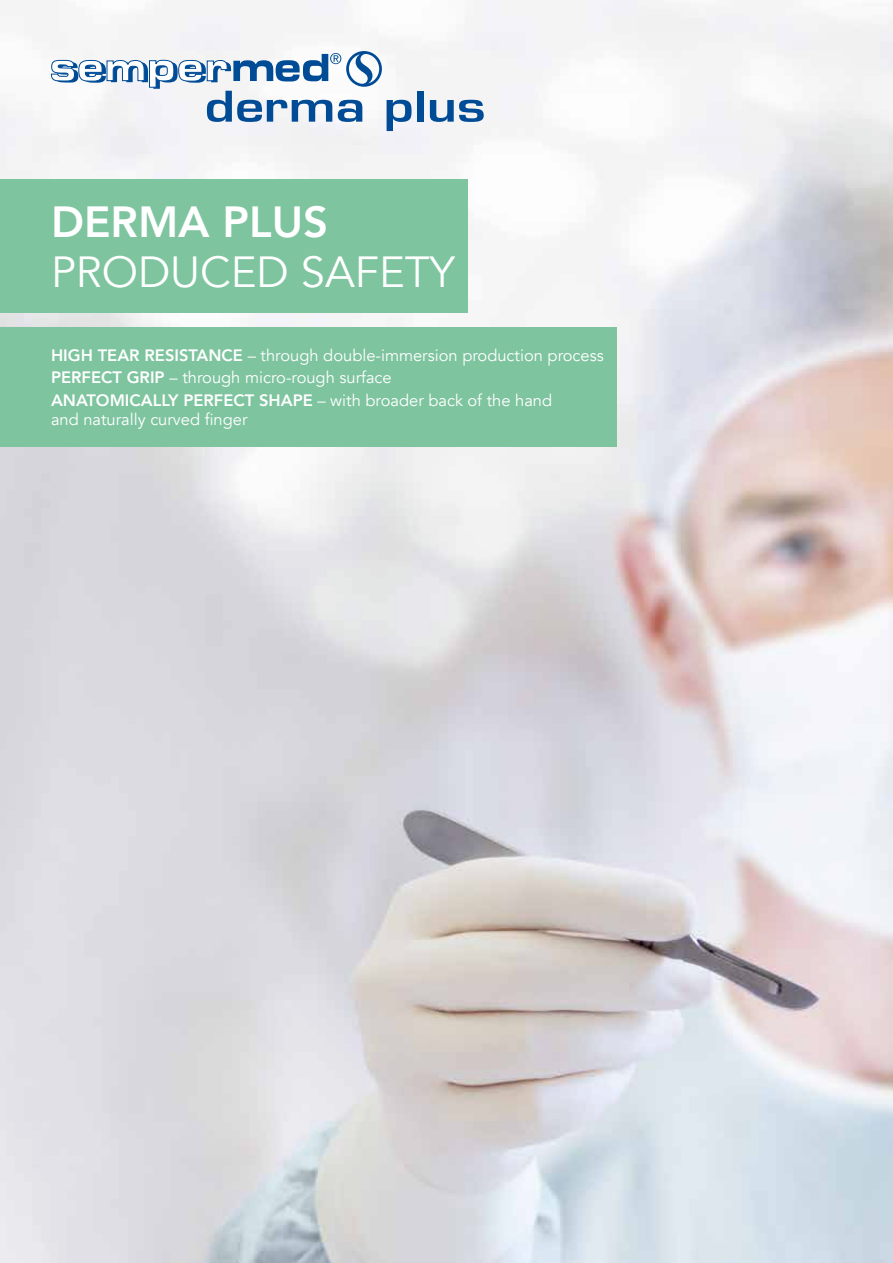
<style>
.page{position:relative;width:893px;height:1263px;background:#fff}
.page>*{position:absolute;margin:0;border:0;box-sizing:border-box;transform-origin:0 0}
.t1{font:43.5px "Avenir LT Com";color:#fff}
.t2{font:800 43.5px "Avenir LT Com";color:#fff}
.t3{font:600 41.25px "Eurostile";color:#004b96;scale:1.24 1}
.t4{font:16.5px/22.5px "Avenir LT Com";color:#fff}
.s1{font-weight:800}
</style>
<div class="page">
<img style="left:0;top:0;width:893px;height:1263px">
<div style="left:0;top:179px;width:468px;height:134px;background:#7dc49f"></div>
<div style="left:0;top:327px;width:617px;height:119px;background:#7dc49f"></div>
<svg style="left:51px;top:48px;width:331px;height:53px"></svg>
<h2 class="t3" style="left:205px;top:81px;width:228px">derma plus</h2>
<h1 class="t2" style="left:51px;top:196px;width:279px">DERMA PLUS</h1>
<h1 class="t1" style="left:51px;top:246px;width:405px">PRODUCED SAFETY</h1>
<p class="t4" style="left:51px;top:344px;width:554px"><span class="s1">HIGH TEAR RESISTANCE</span> – through double-immersion production process<br><span class="s1">PERFECT GRIP</span> – through micro-rough surface<br><span class="s1">ANATOMICALLY PERFECT SHAPE</span> – with broader back of the hand</p>
<p class="t4" style="left:51px;top:409px;width:198px">and naturally curved finger</p>
</div>
